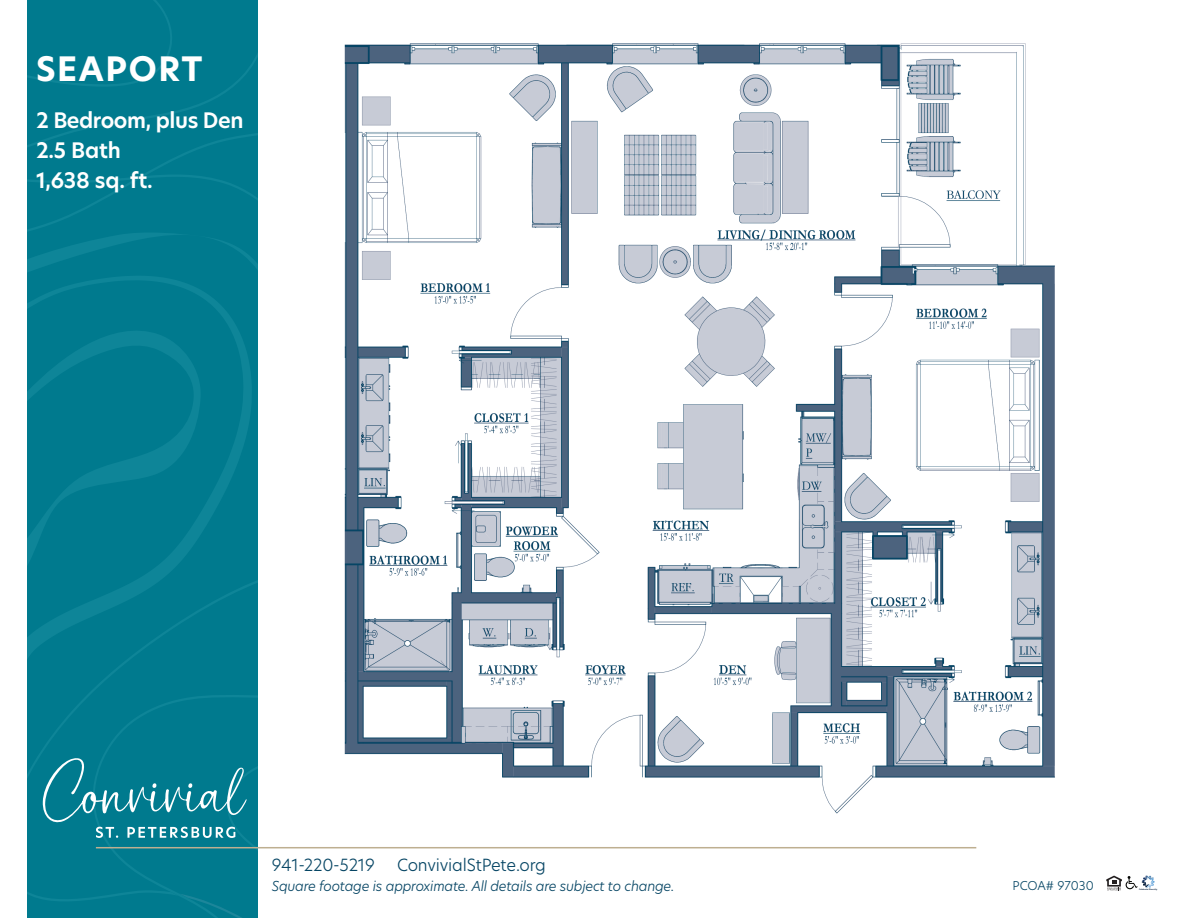
<style>
.page{position:relative;width:1188px;height:918px;background:#fff}
.page>*{position:absolute;margin:0;border:0;box-sizing:border-box;transform-origin:0 0}
.t1{font:700 33px "New Hero";letter-spacing:.05em;color:#fff}
.t2{font:600 21px "New Hero";letter-spacing:-.02em;color:#fff}
.t3{font:300 16.5px "New Hero";letter-spacing:-.01em;color:#064564}
.t4{font:italic 300 13.5px "New Hero";letter-spacing:-.02em;color:#064564}
.t5{font:300 12px "New Hero";color:#064564}
.t6{font:700 2.1px "Allumi Std";letter-spacing:-.03em;color:#09213e}
</style>
<div class="page">
<svg style="left:27px;top:290px;width:225px;height:628px;background:#027b8f"></svg>
<svg style="left:27px;top:547px;width:230px;height:363px;background:#017b8f"></svg>
<svg style="left:83px;top:579px;width:174px;height:120px;background:#017a8e"></svg>
<div style="left:27px;top:0;width:230px;height:290px;background:#007a8e"></div>
<img style="left:344px;top:43px;width:711px;height:771px">
<svg style="left:1106px;top:875px;width:49px;height:16px"></svg>
<svg style="left:42px;top:699px;width:215px;height:219px;background:#0c8093"></svg>
<hr style="left:96px;top:847px;width:880px;height:1px;background:#beaf90">
<p class="t1" style="left:36px;top:47px;width:168px">SEAPORT</p>
<p class="t2" style="left:36px;top:106px;width:209px">2 Bedroom, plus Den</p>
<p class="t2" style="left:36px;top:136px;width:86px">2.5 Bath</p>
<p class="t2" style="left:36px;top:166px;width:118px">1,638 sq. ft.</p>
<p class="t3" style="left:272px;top:853px;width:105px">941-220-5219</p>
<p class="t3" style="left:397px;top:853px;width:150px">ConvivialStPete.org</p>
<p class="t4" style="left:272px;top:877px;width:404px">Square footage is approximate. All details are subject to change.</p>
<p class="t5" style="left:1013px;top:878px;width:83px">PCOA# 97030</p>
<p class="t6" style="left:1139px;top:888px;width:20px">Celebrate Diversity</p>
</div>
